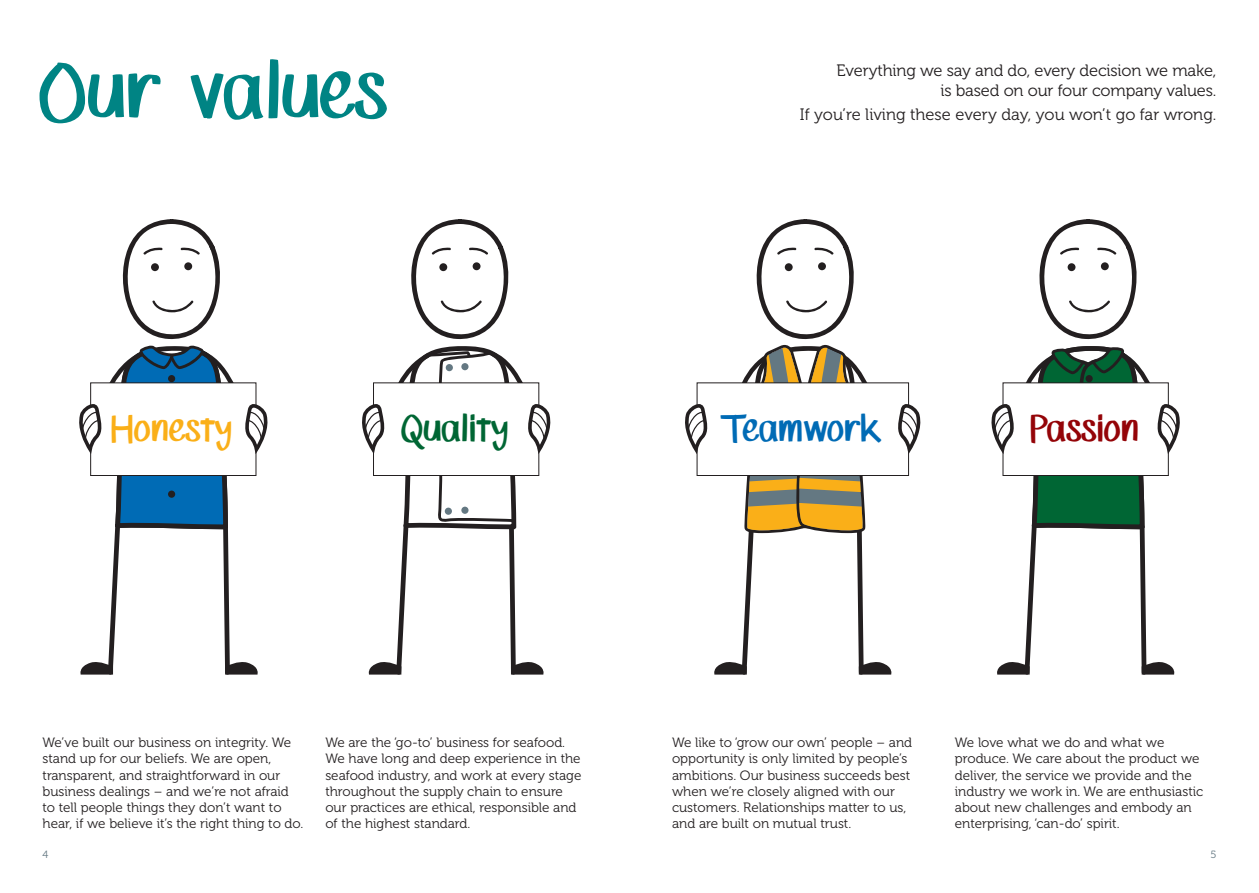
<style>
.page{position:relative;width:1259px;height:893px;background:#fff}
.page>*{position:absolute;margin:0;border:0;box-sizing:border-box;transform-origin:0 0}
.small_head{font:70.35px "SP Marker Font";letter-spacing:.015em;color:#008484}
.small_head-2{font:33px "SP Marker Font";letter-spacing:-.02em;color:#006bb5}
.small_head-3{font:33px "SP Marker Font";letter-spacing:-.02em;color:#faaf18}
.small_head-4{font:33px "SP Marker Font";letter-spacing:-.025em;color:#006634}
.small_head-5{font:33px "SP Marker Font";letter-spacing:-.025em;color:#940408}
.Body_copy{font:16.5px/19.8px "Museo 300";letter-spacing:-.01em;color:#231f20;text-align:right}
.Body_copy-2{font:13.5px/16.2px "Museo 300";color:#231f20}
.t1{font:10.5px "Museo 300";color:#647882}
</style>
<div class="page">
<svg style="left:122px;top:219px;width:98px;height:121px"></svg>
<div style="left:184px;top:262px;width:8px;height:8px;background:#231f20;border-radius:50%"></div>
<div style="left:151px;top:263px;width:8px;height:8px;background:#231f20;border-radius:50%"></div>
<svg style="left:79px;top:346px;width:189px;height:329px"></svg>
<svg style="left:411px;top:219px;width:98px;height:121px"></svg>
<div style="left:472px;top:262px;width:8px;height:8px;background:#231f20;border-radius:50%"></div>
<div style="left:439px;top:263px;width:8px;height:8px;background:#231f20;border-radius:50%"></div>
<svg style="left:362px;top:346px;width:189px;height:329px"></svg>
<svg style="left:685px;top:219px;width:236px;height:456px"></svg>
<svg style="left:1039px;top:219px;width:98px;height:121px"></svg>
<div style="left:1101px;top:262px;width:7px;height:8px;background:#231f20;border-radius:50%"></div>
<div style="left:1067px;top:263px;width:8px;height:8px;background:#231f20;border-radius:50%"></div>
<svg style="left:991px;top:346px;width:189px;height:329px"></svg>
<p class="small_head" style="left:43px;top:51px;width:351px">Our values</p>
<p class="Body_copy" style="left:836px;top:61px;width:381px">Everything we say and do, every decision we make, is based on our four company values.</p>
<p class="Body_copy" style="left:800px;top:105px;width:418px">If you’re living these every day, you won’t go far wrong.</p>
<p class="small_head-3" style="left:112px;top:410px;width:124px">Honesty</p>
<p class="small_head-4" style="left:401px;top:410px;width:111px">Quality</p>
<p class="small_head-2" style="left:721px;top:410px;width:164px">Teamwork</p>
<p class="small_head-5" style="left:1030px;top:410px;width:112px">Passion</p>
<p class="Body_copy-2" style="left:43px;top:735px;width:262px">We’ve built our business on integrity. We stand up for our beliefs. We are open, transparent, and straightforward in our business dealings – and we’re not afraid to tell people things they don’t want to hear, if we believe it’s the right thing to do.</p>
<p class="Body_copy-2" style="left:325px;top:735px;width:258px">We are the ‘go-to’ business for seafood.<br>We have long and deep experience in the seafood industry, and work at every stage throughout the supply chain to ensure our practices are ethical, responsible and of the highest standard.</p>
<p class="Body_copy-2" style="left:672px;top:735px;width:242px">We like to ‘grow our own’ people – and opportunity is only limited by people’s ambitions. Our business succeeds best when we’re closely aligned with our customers. Relationships matter to us, and are built on mutual trust.</p>
<p class="Body_copy-2" style="left:955px;top:735px;width:250px">We love what we do and what we produce. We care about the product we deliver, the service we provide and the industry we work in. We are enthusiastic about new challenges and embody an enterprising, ‘can-do’ spirit.</p>
<p class="t1" style="left:43px;top:849px;width:7px">4</p>
<p class="t1" style="left:1210px;top:849px;width:7px">5</p>
</div>
